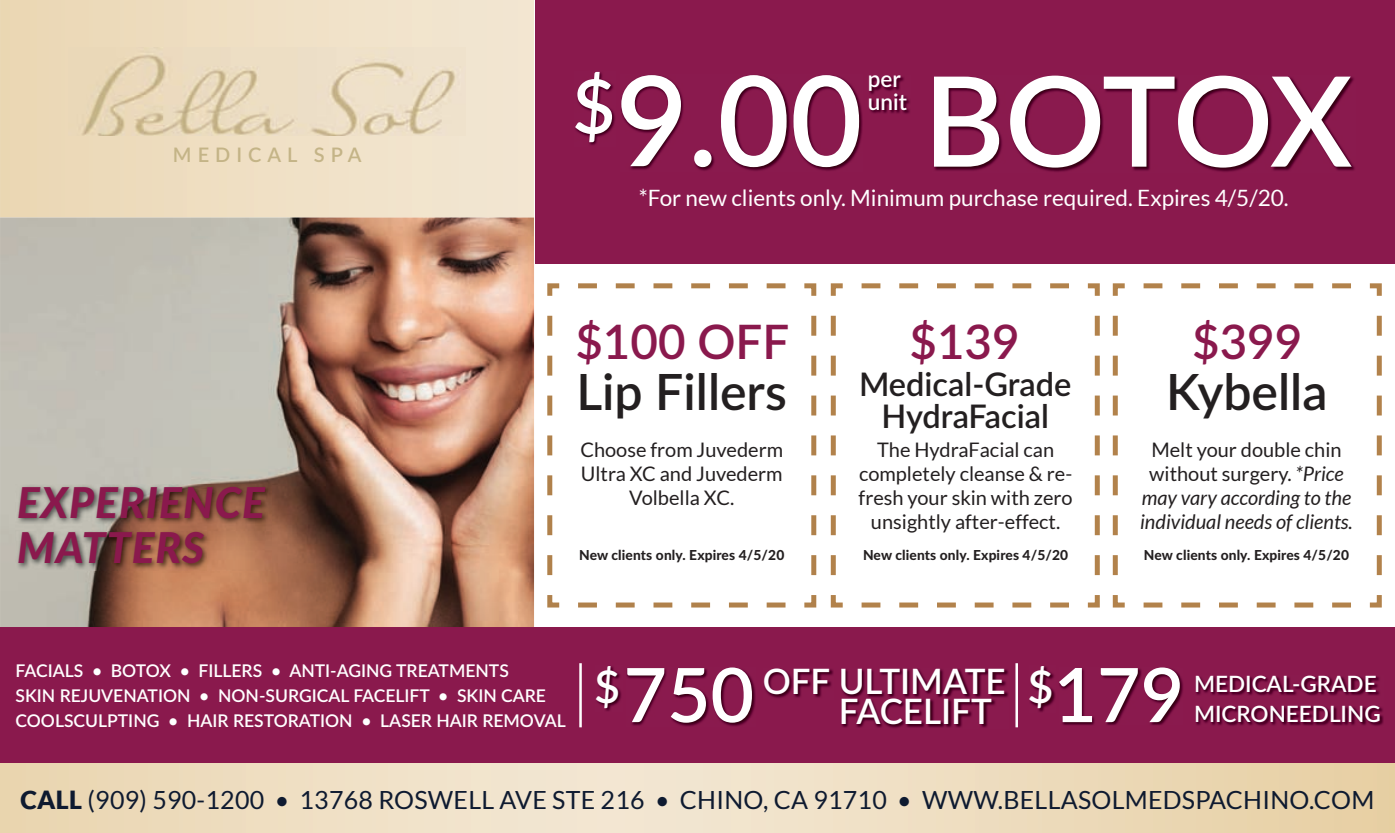
<style>
.page{position:relative;width:1395px;height:833px;background:#fff}
.page>*{position:absolute;margin:0;border:0;box-sizing:border-box;transform-origin:0 0}
.t1{font:600 125px "Lato";letter-spacing:-.025em;color:#fff}
.t2{font:600 75px "Lato";color:#fff}
.t3{font:600 50px "Lato";color:#231f20}
.t4{font:600 47.5px "Lato";color:#8a194d}
.t5{font:italic 800 42.5px/45px "Lato";letter-spacing:.025em;color:#8a194d}
.t6{font:600 35px/30px "Lato";color:#fff}
.t7{font:600 32.5px/32.2px "Lato";color:#231f20;text-align:center}
.t8{font:25px "Lato";letter-spacing:.01em;color:#0e1a30}
.t9{font:22.5px "Lato";color:#fff}
.t10{font:600 22.5px/30px "Lato";color:#fff}
.t11{font:20px/24px "Lato";color:#231f20;text-align:center}
.t12{font:italic 20px/24px "Lato";color:#231f20;text-align:center}
.t13{font:600 20px "Lato";letter-spacing:.3em;color:#c4b487}
.t14{font:600 17.5px/25px "Lato";color:#fff}
.t15{font:800 13.75px "Lato";letter-spacing:.01em;color:#231f20}
.s1{font-style:normal}
.s2{font-size:45px}
.s3{font-size:75px}
.s4{font-weight:900}
</style>
<div class="page">
<div style="left:536px;top:0;width:859px;height:264px;background:#8a194d"></div>
<div style="left:0;top:627px;width:1395px;height:136px;background:#8a194d"></div>
<img style="left:0;top:0;width:534px;height:627px">
<img style="left:621px;top:75px;width:242px;height:96px">
<img style="left:934px;top:76px;width:421px;height:96px">
<img style="left:575px;top:72px;width:40px;height:73px">
<hr style="left:579px;top:663px;width:3px;height:64px;background:#fff">
<img style="left:627px;top:668px;width:129px;height:58px">
<img style="left:597px;top:666px;width:24px;height:45px">
<img style="left:764px;top:669px;width:69px;height:29px">
<img style="left:841px;top:669px;width:167px;height:59px">
<img style="left:1062px;top:676px;width:121px;height:49px">
<img style="left:1059px;top:668px;width:121px;height:54px">
<img style="left:1030px;top:666px;width:25px;height:46px">
<img style="left:1196px;top:676px;width:187px;height:50px">
<img style="left:15px;top:484px;width:257px;height:86px">
<img style="left:869px;top:76px;width:41px;height:38px">
<hr style="left:1015px;top:663px;width:3px;height:64px;background:#fff">
<svg style="left:547px;top:283px;width:270px;height:325px"></svg>
<svg style="left:830px;top:283px;width:270px;height:325px"></svg>
<svg style="left:1112px;top:283px;width:270px;height:325px"></svg>
<img style="left:69px;top:48px;width:396px;height:88px">
<p class="t13" style="left:173px;top:140px;width:190px">MEDICAL SPA</p>
<h3 class="t5" style="left:17px;top:478px;width:249px">EXPERIENCE<br>MATTERS</h3>
<h1 class="t1" style="left:572px;top:30px;width:292px"><sup>$</sup>9.00</h1>
<p class="t9" style="left:639px;top:185px;width:651px">*For new clients only. Minimum purchase required. Expires 4/5/20.</p>
<p class="t10" style="left:868px;top:67px;width:41px;line-height:22.5px">per unit</p>
<h1 class="t1" style="left:923px;top:30px;width:431px">BOTOX</h1>
<h3 class="t4" style="left:575px;top:307px;width:215px">$100 OFF</h3>
<h3 class="t3" style="left:577px;top:355px;width:212px">Lip Fillers</h3>
<p class="t11" style="left:580px;top:437px;width:204px">Choose from Juvederm<br>Ultra XC and Juvederm<br>Volbella XC.</p>
<h3 class="t4" style="left:909px;top:307px;width:112px">$139</h3>
<h3 class="t7" style="left:859px;top:366px;width:214px">Medical-Grade<br>HydraFacial</h3>
<h3 class="t4" style="left:1192px;top:307px;width:112px">$399</h3>
<h3 class="t3" style="left:1166px;top:355px;width:163px">Kybella</h3>
<p class="t11" style="left:859px;top:437px;width:216px">The HydraFacial can completely cleanse &amp; re&shy;fresh your skin with zero unsightly after-effect.</p>
<p class="t12" style="left:1140px;top:438px;width:214px"><span class="s1">Melt your double chin without surgery.</span> *Price may vary according to the individual needs of clients.</p>
<p class="t15" style="left:579px;top:544px;width:207px">New clients only. Expires 4/5/20</p>
<p class="t15" style="left:863px;top:544px;width:207px">New clients only. Expires 4/5/20</p>
<p class="t15" style="left:1144px;top:544px;width:207px">New clients only. Expires 4/5/20</p>
<p class="t14" style="left:16px;top:657px;width:552px">FACIALS • BOTOX • FILLERS • ANTI-AGING TREATMENTS<br>SKIN REJUVENATION • NON-SURGICAL FACELIFT • SKIN CARE<br>COOLSCULPTING • HAIR RESTORATION • LASER HAIR REMOVAL</p>
<h3 class="t6" style="left:839px;top:665px;width:169px;text-indent:-244px"><span class="s2">$</span><span class="s3">750</span> OFF ULTIMATE<br>FACELIFT</h3>
<h2 class="t2" style="left:1028px;top:640px;width:158px"><sup>$</sup>179</h2>
<p class="t10" style="left:1194px;top:668px;width:188px">MEDICAL-GRADE<br>MICRONEEDLING</p>
<h3 class="t8" style="left:21px;top:785px;width:1355px"><span class="s4">CALL</span> (909) 590-1200 • 13768 ROSWELL AVE STE 216 • CHINO, CA 91710 • WWW.BELLASOLMEDSPACHINO.COM</h3>
</div>
